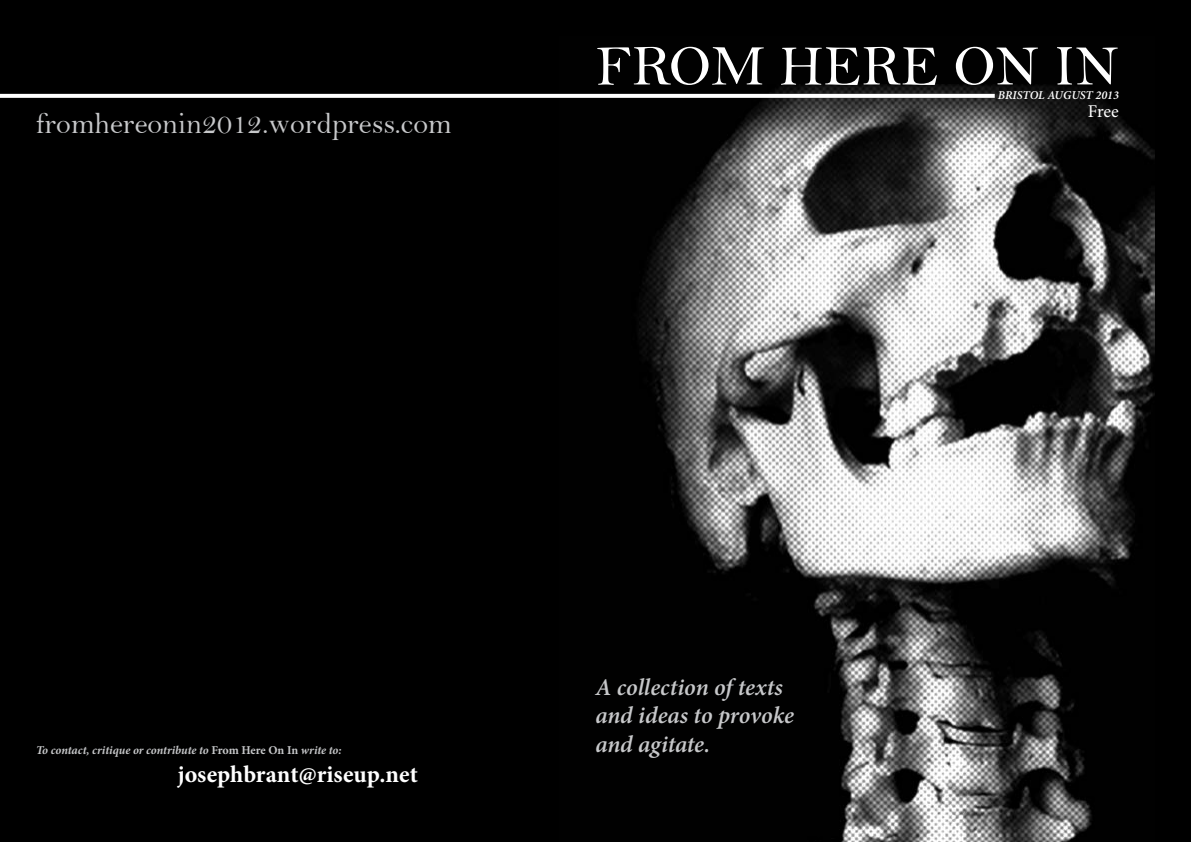
<style>
.page{position:relative;width:1191px;height:842px;background:#000}
.page>*{position:absolute;margin:0;border:0;box-sizing:border-box;transform-origin:0 0}
.t1{font:58px "Bell";color:#fff}
.t2{font:30px "Bell";color:#c7c8ca}
.t3{font:italic 600 24px/28.8px "Minion Pro";letter-spacing:-.005em;color:#c7c8ca}
.t4{font:700 24px "Minion Pro";color:#fff}
.t5{font:18px "Minion Pro";color:#fff}
.t6{font:italic 700 12px "Minion Pro";letter-spacing:-.005em;color:#c7c8ca}
.t7{font:italic 600 12px "Minion Pro";color:#fff}
.s1{font-style:normal}
</style>
<div class="page">
<img style="left:559px;top:84px;width:596px;height:758px">
<svg style="left:0;top:94px;width:994px;height:4px;background:#f6f6f6"></svg>
<h2 class="t2" style="left:36px;top:106px;width:417px">fromhereonin2012.wordpress.com</h2>
<h1 class="t1" style="left:595px;top:32px;width:525px">FROM HERE ON IN</h1>
<p class="t7" style="left:997px;top:86px;width:123px">BRISTOL AUGUST 2013</p>
<h3 class="t5" style="left:1087px;top:99px;width:33px">Free</h3>
<p class="t6" style="left:36px;top:742px;width:307px">To contact, critique or contribute to <span class="s1">From Here On In</span> write to:</p>
<h3 class="t4" style="left:178px;top:757px;width:241px">josephbrant@riseup.net</h3>
<h3 class="t3" style="left:595px;top:672px;width:200px">A collection of texts and ideas to provoke and agitate.</h3>
</div>
